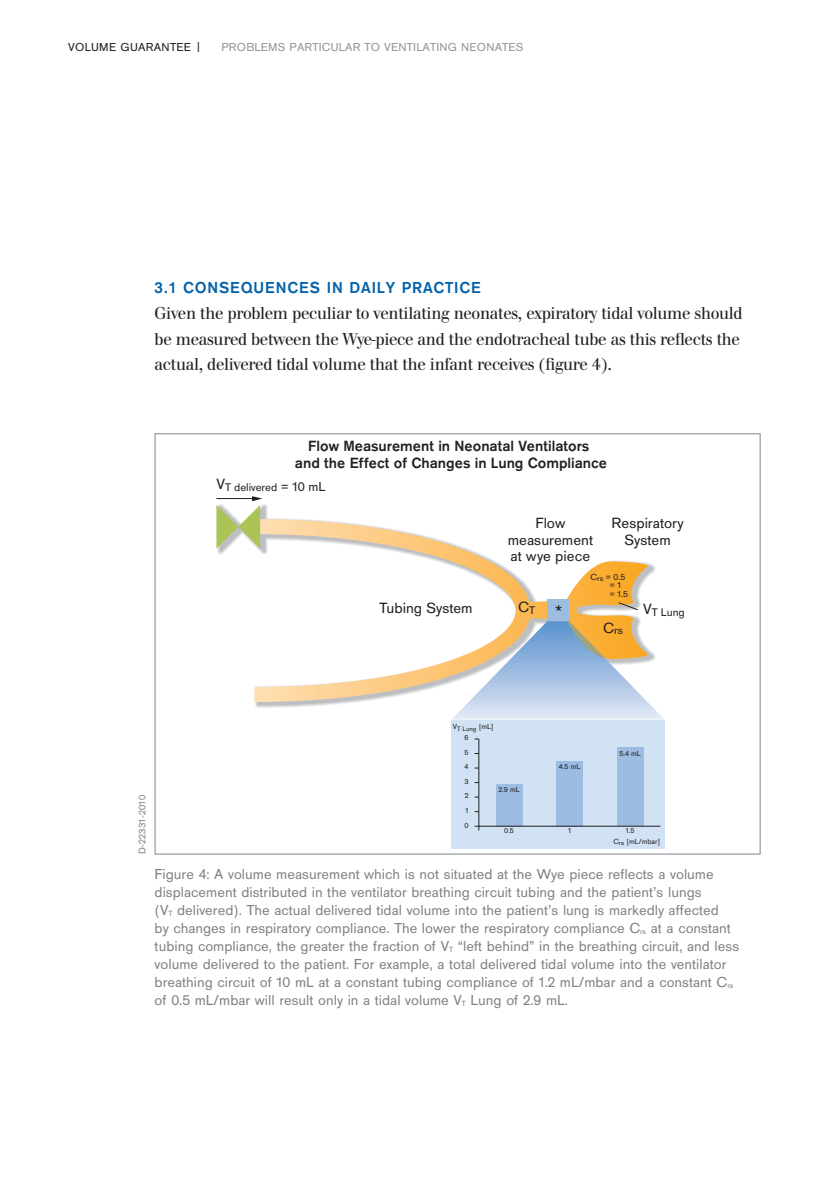
<style>
.page{position:relative;width:840px;height:1191px;background:#fff}
.page>*{position:absolute;margin:0;border:0;box-sizing:border-box;transform-origin:0 0}
.t1{font:19.2px "Draeger San";color:#231f20}
.Zwiti{font:18px/25.6px "Draeger Walbaum";letter-spacing:-.02em;color:#231f20;scale:.95 1}
.Zwiti-2{font:700 16.4px "Draeger San";letter-spacing:.05em;color:#0161aa}
.t2{font:700 15.4px/16.4px "Draeger Sans";color:#231f20;text-align:center}
.t3{font:15.4px/16.4px "Draeger San";color:#231f20;text-align:center}
.BU_070220{font:15px/18px "Draeger San";color:#808285}
.t4{font:12px "Draeger San";letter-spacing:.015em;color:#939598}
.t5{font:12px "Draeger San";letter-spacing:.025em;color:#231f20}
.t6{font:11.6px "Draeger San";color:#231f20}
.Bildnummer_Weiß{font:10px "Draeger San";letter-spacing:.025em;color:#808285}
.t7{font:9.2px/8.8px "Draeger San";color:#231f20}
.t8{font:7.6px "Draeger San";color:#231f20}
.s1{font-family:"Draeger San Tab"}
.s2{font-size:13.4px}
</style>
<div class="page">
<svg style="left:254px;top:519px;width:399px;height:183px"></svg>
<div style="left:547px;top:599px;width:21px;height:22px;background:#9dbce2"></div>
<svg style="left:617px;top:602px;width:21px;height:8px"></svg>
<svg style="left:216px;top:496px;width:46px;height:66px"></svg>
<svg style="left:451px;top:621px;width:213px;height:98px"></svg>
<div style="left:451px;top:719px;width:213px;height:129px;background:#d0e2f3"></div>
<div style="left:556px;top:761px;width:26px;height:65px;background:#9dbce2"></div>
<hr style="left:478px;top:739px;width:1px;height:87px;background:#231f20">
<div style="left:495px;top:784px;width:27px;height:42px;background:#9dbce2"></div>
<div style="left:616px;top:747px;width:27px;height:79px;background:#9dbce2"></div>
<hr style="left:478px;top:826px;width:182px;height:1px;background:#231f20">
<p class="t5" style="left:68px;top:40px;width:135px">VOLUME GUARANTEE <span class="s1">|</span></p>
<p class="t4" style="left:221px;top:40px;width:303px">PROBLEMS PARTICULAR TO VENTILATING NEONATES</p>
<p class="Zwiti-2" style="left:154px;top:279px;width:327px">3.1 CONSEQUENCES IN DAILY PRACTICE</p>
<p class="Zwiti" style="left:154px;top:301px;width:620px">Given the problem peculiar to ventilating neonates, expiratory tidal volume should be measured between the Wye-piece and the endotracheal tube as this reflects the actual, delivered tidal volume that the infant receives (figure 4).</p>
<p class="t2" style="left:295px;top:438px;width:313px">Flow Measurement in Neonatal Ventilators<br>and the Effect of Changes in Lung Compliance</p>
<p class="t6" style="left:216px;top:481px;width:110px"><sup>V</sup>T delivered <span class="s2">= 10 mL</span></p>
<p class="t3" style="left:507px;top:515px;width:87px">Flow measurement at wye piece</p>
<p class="t3" style="left:611px;top:515px;width:74px">Respiratory<br>System</p>
<p class="t7" style="left:609px;top:572px;width:19px;text-indent:-20px">C<sub>rs</sub> = 0.5 = 1 = 1.5</p>
<p class="t3" style="left:518px;top:599px;width:18px">C<sub>T</sub></p>
<p class="t3" style="left:379px;top:600px;width:94px">Tubing System</p>
<p class="t6" style="left:642px;top:606px;width:43px"><sup>V</sup>T Lung</p>
<p class="t1" style="left:554px;top:601px;width:9px">*</p>
<p class="t6" style="left:602px;top:624px;width:22px"><sup>C</sup>rs</p>
<p class="Bildnummer_Weiß" style="left:136px;top:854px;width:61px;rotate:-90deg">D-22331-2010</p>
<p class="t8" style="left:452px;top:722px;width:42px">V<sub>T</sub> <sub>Lung</sub> [mL]</p>
<p class="t8" style="left:464px;top:733px;width:5px">6</p>
<p class="t8" style="left:464px;top:762px;width:5px">4</p>
<p class="t8" style="left:464px;top:791px;width:5px">2</p>
<p class="t8" style="left:464px;top:748px;width:5px">5</p>
<p class="t8" style="left:464px;top:777px;width:6px">3</p>
<p class="t8" style="left:465px;top:806px;width:5px">1</p>
<p class="t8" style="left:498px;top:785px;width:23px">2.9 mL</p>
<p class="t8" style="left:558px;top:762px;width:23px">4.5 mL</p>
<p class="t8" style="left:619px;top:749px;width:23px">5.4 mL</p>
<p class="t8" style="left:464px;top:821px;width:6px">0</p>
<p class="t8" style="left:504px;top:826px;width:11px">0.5</p>
<p class="t8" style="left:567px;top:826px;width:5px">1</p>
<p class="t8" style="left:625px;top:826px;width:10px">1.5</p>
<p class="t8" style="left:613px;top:837px;width:48px">C<sub>rs</sub> [mL/mbar]</p>
<p class="BU_070220" style="left:154px;top:864px;width:585px">Figure 4: A volume measurement which is not situated at the Wye piece reflects a volume displacement distributed in the ventilator breathing circuit tubing and the patient’s lungs<br>(V<sub>T</sub> delivered). The actual delivered tidal volume into the patient’s lung is markedly affected<br>by changes in respiratory compliance. The lower the respiratory compliance C<sub>rs</sub> at a constant tubing compliance, the greater the fraction of V<sub>T</sub> “left behind” in the breathing circuit, and less volume delivered to the patient. For example, a total delivered tidal volume into the ventilator breathing circuit of 10 mL at a constant tubing compliance of 1.2 mL/mbar and a constant C<sub>rs </sub>of 0.5 mL/mbar will result only in a tidal volume V<sub>T</sub> Lung of 2.9 mL.</p>
</div>
